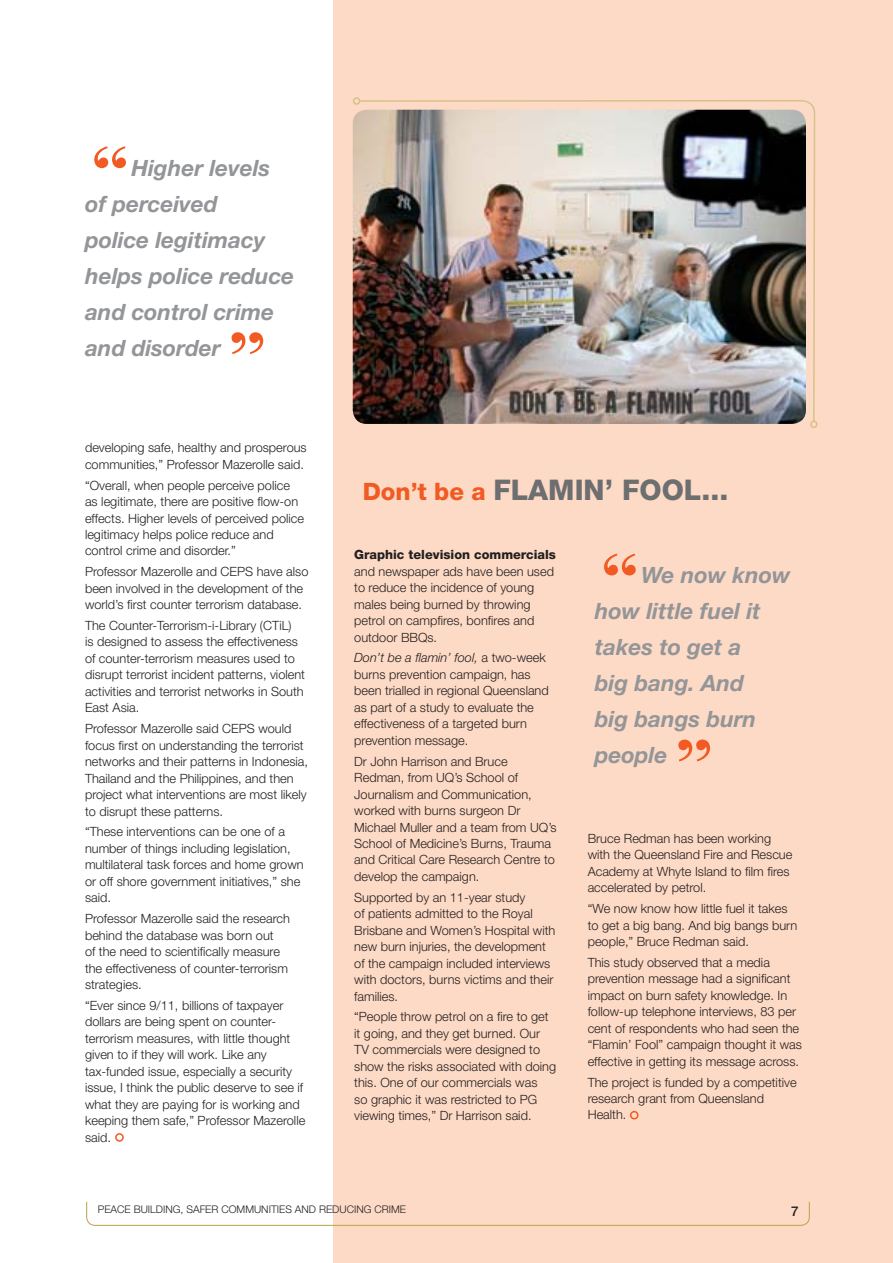
<style>
.page{position:relative;width:893px;height:1263px;background:#fff}
.page>*{position:absolute;margin:0;border:0;box-sizing:border-box;transform-origin:0 0}
.t1{font:italic 700 78px "Bodoni";color:#f15a22}
.t2{font:800 28.5px "Helvetica Neue";color:#6d6e70}
.t3{font:italic 700 22.5px/36px "Helvetica Neue";color:#939598}
.t4{font:500 13.5px "Helvetica Neue";color:#231f20}
.t5{font:300 12.75px/16.5px "Helvetica Neue";color:#231f20}
.t6{font:800 12.75px "Helvetica Neue";color:#231f20}
.t7{font:300 10.5px "Helvetica Neue";color:#231f20}
.s1{font-size:24px;color:#f15a22}
.s2{font-style:italic}
</style>
<div class="page">
<div style="left:333px;top:0;width:560px;height:1263px;background:#fddac5"></div>
<div style="left:115px;top:1133px;width:9px;height:9px;border:2px solid #f15a22;border-radius:50%"></div>
<div style="left:630px;top:1111px;width:8px;height:9px;border:2px solid #f15a22;border-radius:50%"></div>
<img style="left:358px;top:0;width:458px;height:423px">
<div style="left:353px;top:97px;width:7px;height:8px;border:2px solid #d8c18b;border-radius:50%"></div>
<div style="left:810px;top:421px;width:7px;height:7px;border:2px solid #d8c18b;border-radius:50%"></div>
<svg style="left:86px;top:1201px;width:724px;height:25px"></svg>
<h1 class="t1" style="left:85px;top:146px;width:41px">‘‘</h1>
<h3 class="t3" style="left:85px;top:152px;width:211px;text-indent:46px">Higher levels of perceived<br>police legitimacy helps police reduce and control crime and disorder</h3>
<h1 class="t1" style="left:220px;top:332px;width:41px">’’</h1>
<p class="t5" style="left:85px;top:441px;width:223px">developing safe, healthy and prosperous communities,” Professor Mazerolle said.</p>
<p class="t5" style="left:85px;top:478px;width:221px">“Overall, when people perceive police as legitimate, there are positive flow-on effects. Higher levels of perceived police legitimacy helps police reduce and control crime and disorder.”</p>
<p class="t5" style="left:85px;top:565px;width:225px">Professor Mazerolle and CEPS have also been involved in the development of the world’s first counter terrorism database.</p>
<p class="t5" style="left:85px;top:618px;width:221px">The Counter-Terrorism-i-Library (CTiL)<br>is designed to assess the effectiveness of counter-terrorism measures used to disrupt terrorist incident patterns, violent activities and terrorist networks in South East Asia.</p>
<p class="t5" style="left:85px;top:722px;width:225px">Professor Mazerolle said CEPS would focus first on understanding the terrorist networks and their patterns in Indonesia, Thailand and the Philippines, and then project what interventions are most likely to disrupt these patterns.</p>
<p class="t5" style="left:85px;top:825px;width:220px">“These interventions can be one of a number of things including legislation, multilateral task forces and home grown or off shore government initiatives,” she said.</p>
<p class="t5" style="left:85px;top:912px;width:206px">Professor Mazerolle said the research behind the database was born out<br>of the need to scientifically measure the effectiveness of counter-terrorism strategies.</p>
<p class="t5" style="left:85px;top:998px;width:222px">“Ever since 9/11, billions of taxpayer dollars are being spent on counter&shy;terrorism measures, with little thought given to if they will work. Like any tax-funded issue, especially a security issue, I think the public deserve to see if what they are paying for is working and keeping them safe,” Professor Mazerolle said.</p>
<h2 class="t2" style="left:363px;top:480px;width:367px"><span class="s1">Don’t be a</span> FLAMIN’ FOOL...</h2>
<p class="t6" style="left:354px;top:550px;width:203px">Graphic television commercials</p>
<p class="t5" style="left:354px;top:564px;width:201px">and newspaper ads have been used to reduce the incidence of young males being burned by throwing petrol on campfires, bonfires and outdoor BBQs.</p>
<p class="t5" style="left:354px;top:651px;width:196px"><span class="s2">Don’t be a flamin’ fool,</span> a two-week burns prevention campaign, has been trialled in regional Queensland as part of a study to evaluate the effectiveness of a targeted burn prevention message.</p>
<p class="t5" style="left:354px;top:754px;width:204px">Dr John Harrison and Bruce<br>Redman, from UQ’s School of<br>Journalism and Communication, worked with burns surgeon Dr<br>Michael Muller and a team from UQ’s<br>School of Medicine’s Burns, Trauma and Critical Care Research Centre to develop the campaign.</p>
<p class="t5" style="left:354px;top:890px;width:203px">Supported by an 11-year study<br>of patients admitted to the Royal<br>Brisbane and Women’s Hospital with new burn injuries, the development of the campaign included interviews with doctors, burns victims and their families.</p>
<p class="t5" style="left:354px;top:1010px;width:203px">“People throw petrol on a fire to get it going, and they get burned. Our TV commercials were designed to show the risks associated with doing this. One of our commercials was<br>so graphic it was restricted to PG viewing times,” Dr Harrison said.</p>
<h1 class="t1" style="left:595px;top:554px;width:41px">‘‘</h1>
<h3 class="t3" style="left:595px;top:559px;width:197px;text-indent:46px">We now know how little fuel it takes to get a<br>big bang. And<br>big bangs burn people</h3>
<h1 class="t1" style="left:667px;top:740px;width:41px">’’</h1>
<p class="t5" style="left:588px;top:831px;width:206px">Bruce Redman has been working with the Queensland Fire and Rescue<br>Academy at Whyte Island to film fires accelerated by petrol.</p>
<p class="t5" style="left:588px;top:901px;width:211px">“We now know how little fuel it takes to get a big bang. And big bangs burn people,” Bruce Redman said.</p>
<p class="t5" style="left:588px;top:955px;width:216px">This study observed that a media prevention message had a significant impact on burn safety knowledge. In follow-up telephone interviews, 83 per cent of respondents who had seen the “Flamin’ Fool” campaign thought it was effective in getting its message across.</p>
<p class="t5" style="left:588px;top:1075px;width:210px">The project is funded by a competitive research grant from Queensland<br>Health.</p>
<p class="t7" style="left:98px;top:1206px;width:310px">PEACE BUILDING, SAFER COMMUNITIES AND REDUCING CRIME</p>
<p class="t4" style="left:791px;top:1207px;width:9px">7</p>
</div>
